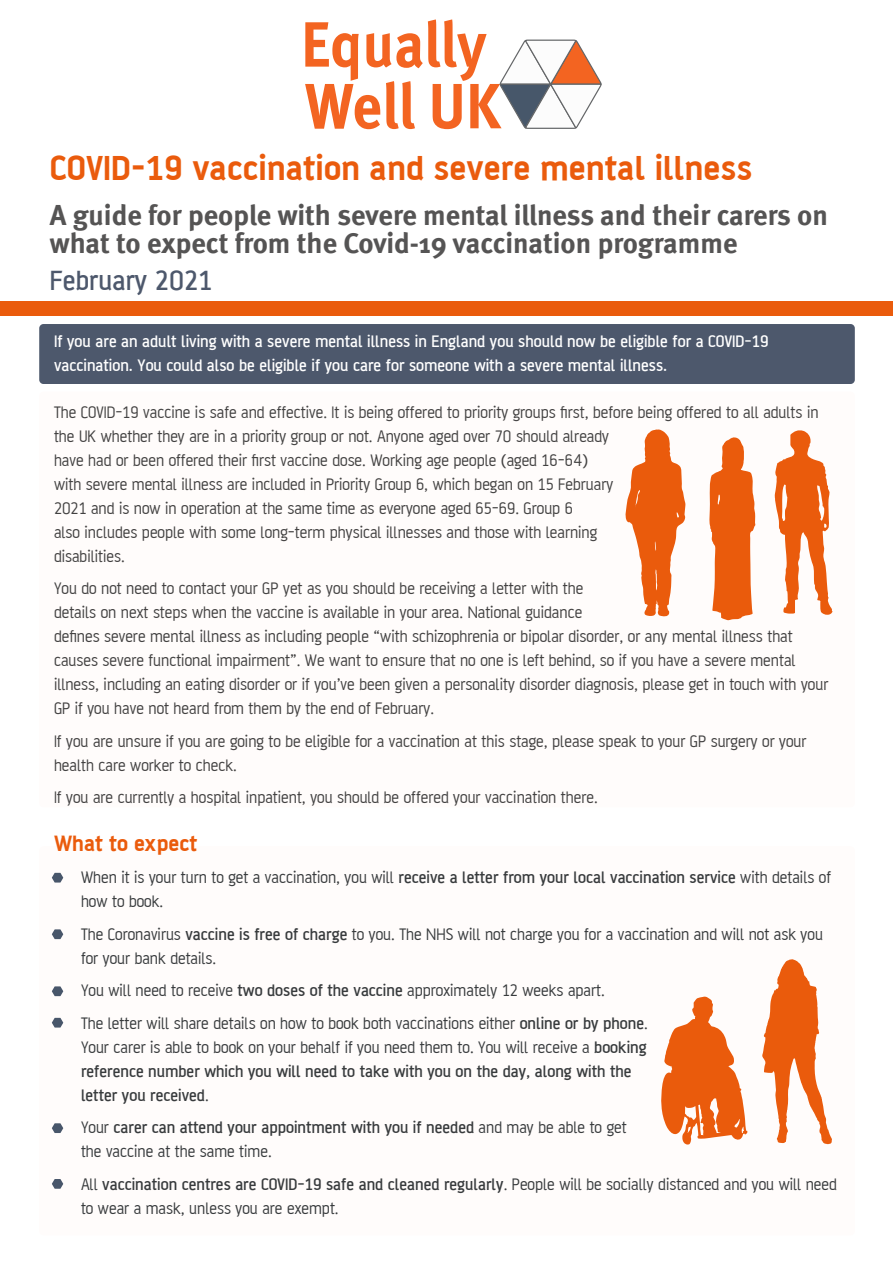
<style>
.page{position:relative;width:893px;height:1263px;background:#fff}
.page>*{position:absolute;margin:0;border:0;box-sizing:border-box;transform-origin:0 0}
.t1{font:700 63.75px "Meta";letter-spacing:.005em;color:#f36421;scale:.91 1}
.t2{font:700 37.5px "AF Battersea";color:#ea5b0c}
.t3{font:500 30px "AF Battersea";color:#4d586c}
.t4{font:700 28.5px/28.5px "Meta";color:#555454}
.t5{font:700 24px "AF Battersea";color:#ea5b0c}
.t6{font:18px/24px "AF Battersea";color:#424141}
.t7{font:18px/24px "AF Battersea";color:#383b3d}
.t8{font:500 18px/24px "AF Battersea";color:#fff}
.s1{font-weight:500}
</style>
<div class="page">
<div style="left:39px;top:324px;width:816px;height:60px;background:#4d586c;border-radius:4px"></div>
<div style="left:39px;top:846px;width:816px;height:389px;background:#fffcfb;border-radius:4px"></div>
<div style="left:39px;top:392px;width:816px;height:415px;background:#fffcfb;border-radius:4px"></div>
<div style="left:0;top:301px;width:893px;height:15px;background:#ea5b0c"></div>
<svg style="left:499px;top:39px;width:103px;height:90px"></svg>
<svg style="left:709px;top:437px;width:46px;height:183px"></svg>
<svg style="left:625px;top:429px;width:60px;height:188px"></svg>
<svg style="left:661px;top:996px;width:86px;height:148px"></svg>
<svg style="left:762px;top:959px;width:70px;height:185px"></svg>
<svg style="left:52px;top:873px;width:11px;height:9px"></svg>
<svg style="left:52px;top:929px;width:11px;height:10px"></svg>
<svg style="left:52px;top:986px;width:11px;height:10px"></svg>
<svg style="left:52px;top:1018px;width:11px;height:9px"></svg>
<svg style="left:52px;top:1123px;width:11px;height:10px"></svg>
<svg style="left:52px;top:1179px;width:11px;height:10px"></svg>
<svg style="left:774px;top:430px;width:59px;height:185px"></svg>
<p class="t1" style="left:301px;top:7px;width:205px">Equally</p>
<p class="t1" style="left:305px;top:68px;width:216px">Well UK</p>
<p class="t2" style="left:50px;top:148px;width:704px">COVID-19 vaccination and severe mental illness</p>
<p class="t4" style="left:50px;top:200px;width:779px">A guide for people with severe mental illness and their carers on what to expect from the Covid-19 vaccination programme</p>
<p class="t3" style="left:50px;top:266px;width:164px">February 2021</p>
<p class="t8" style="left:54px;top:329px;width:716px">If you are an adult living with a severe mental illness in England you should now be eligible for a COVID-19 vaccination. You could also be eligible if you care for someone with a severe mental illness.</p>
<p class="t6" style="left:54px;top:400px;width:766px">The COVID-19 vaccine is safe and effective. It is being offered to priority groups first, before being offered to all adults in the UK whether they are in a priority group or not. Anyone aged over 70 should already<br>have had or been offered their first vaccine dose. Working age people (aged 16-64)<br>with severe mental illness are included in Priority Group 6, which began on 15 February<br>2021 and is now in operation at the same time as everyone aged 65-69. Group 6<br>also includes people with some long-term physical illnesses and those with learning<br>disabilities.</p>
<p class="t6" style="left:54px;top:576px;width:776px">You do not need to contact your GP yet as you should be receiving a letter with the<br>details on next steps when the vaccine is available in your area. National guidance<br>defines severe mental illness as including people “with schizophrenia or bipolar disorder, or any mental illness that causes severe functional impairment”. We want to ensure that no one is left behind, so if you have a severe mental illness, including an eating disorder or if you’ve been given a personality disorder diagnosis, please get in touch with your GP if you have not heard from them by the end of February.</p>
<p class="t6" style="left:54px;top:729px;width:754px">If you are unsure if you are going to be eligible for a vaccination at this stage, please speak to your GP surgery or your health care worker to check.</p>
<p class="t6" style="left:54px;top:785px;width:545px">If you are currently a hospital inpatient, you should be offered your vaccination there.</p>
<p class="t5" style="left:54px;top:830px;width:145px">What to expect</p>
<p class="t7" style="left:81px;top:865px;width:752px;text-indent:-27px">• When it is your turn to get a vaccination, you will <span class="s1">receive a letter from your local vaccination service</span> with details of how to book.</p>
<p class="t7" style="left:81px;top:922px;width:743px;text-indent:-27px">• The Coronavirus <span class="s1">vaccine is free of charge</span> to you. The NHS will not charge you for a vaccination and will not ask you for your bank details.</p>
<p class="t7" style="left:54px;top:978px;width:552px">• You will need to receive <span class="s1">two doses of the vaccine</span> approximately 12 weeks apart.</p>
<p class="t7" style="left:81px;top:1011px;width:568px;text-indent:-27px">• The letter will share details on how to book both vaccinations either <span class="s1">online or by phone</span>.<br>Your carer is able to book on your behalf if you need them to. You will receive a <span class="s1">booking reference number which you will need to take with you on the day, along with the letter you received</span>.</p>
<p class="t7" style="left:81px;top:1115px;width:547px;text-indent:-27px">• Your <span class="s1">carer can attend your appointment with you if needed</span> and may be able to get the vaccine at the same time.</p>
<p class="t7" style="left:81px;top:1172px;width:757px;text-indent:-27px">• All <span class="s1">vaccination centres are COVID-19 safe and cleaned regularly</span>. People will be socially distanced and you will need to wear a mask, unless you are exempt.</p>
</div>
